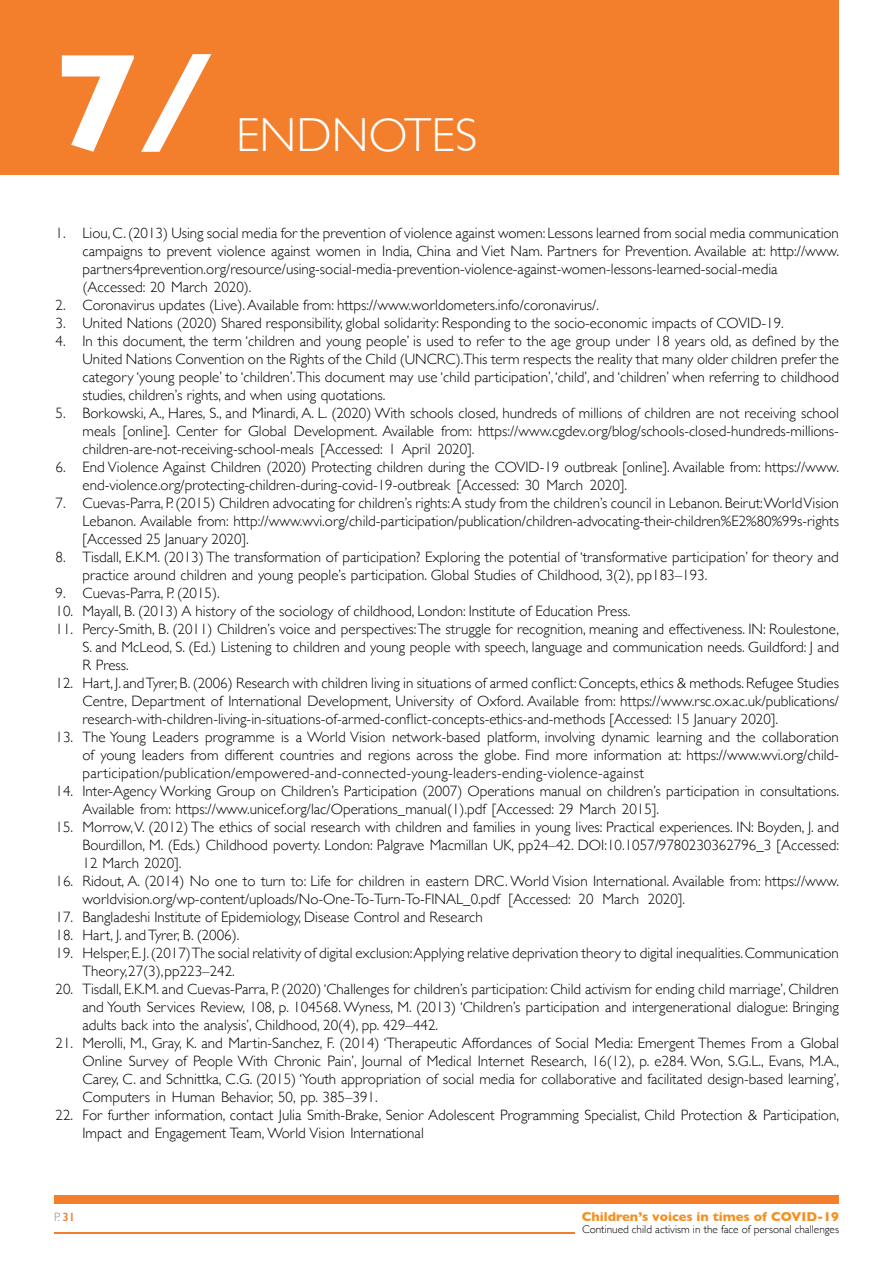
<style>
.page{position:relative;width:893px;height:1263px;background:#fff}
.page>*{position:absolute;margin:0;border:0;box-sizing:border-box;transform-origin:0 0}
.t1{font:700 140.55px "Gill Sans";color:#fff}
.t2{font:300 47.7px "Gill Sans";color:#fff}
.t3{font:300 15px/18px "Gill Sans";color:#000;text-align:justify}
.t4{font:700 13.05px "Gill Sans";color:#f78f1f}
.t5{font:300 12px "Gill Sans";color:#968a7e}
.t6{font:300 11.25px "Gill Sans";color:#000}
.s1{font-weight:600;color:#f37f2c}
</style>
<div class="page">
<div style="left:54px;top:1195px;width:785px;height:9px;background:#f37f2c"></div>
<hr style="left:54px;top:1232px;width:520px;height:1px;background:#f37f2c">
<div style="left:0;top:0;width:839px;height:174px;background:#f37f2c"></div>
<h1 class="t1" style="left:56px;top:-8px;width:159px">7/</h1>
<h2 class="t2" style="left:236px;top:97px;width:243px">ENDNOTES</h2>
<p class="t3" style="left:83px;top:223px;width:758px;text-align:left;text-indent:-27px">1. Liou, C. (2013) Using social media for the prevention of violence against women: Lessons learned from social media communication campaigns to prevent violence against women in India, China and Viet Nam. Partners for Prevention. Available at: http://www. partners4prevention.org/resource/using-social-media-prevention-violence-against-women-lessons-learned-social-media (Accessed: 20 March 2020).</p>
<p class="t3" style="left:56px;top:295px;width:545px">2. Coronavirus updates (Live). Available from: https://www.worldometers.info/coronavirus/.</p>
<p class="t3" style="left:56px;top:313px;width:730px">3. United Nations (2020) Shared responsibility, global solidarity: Responding to the socio-economic impacts of COVID-19.</p>
<p class="t3" style="left:83px;top:331px;width:758px;text-indent:-27px">4. In this document, the term ‘children and young people’ is used to refer to the age group under 18 years old, as defined by the United Nations Convention on the Rights of the Child (UNCRC).This term respects the reality that many older children prefer the category ‘young people’ to ‘children’. This document may use ‘child participation’, ‘child’, and ‘children’ when referring to childhood studies, children’s rights, and when using quotations.</p>
<p class="t3" style="left:83px;top:403px;width:758px;text-indent:-27px">5. Borkowski, A., Hares, S., and Minardi, A. L. (2020) With schools closed, hundreds of millions of children are not receiving school meals [online]. Center for Global Development. Available from: https://www.cgdev.org/blog/schools-closed-hundreds-millions&shy;children-are-not-receiving-school-meals [Accessed: 1 April 2020].</p>
<p class="t3" style="left:83px;top:457px;width:758px;text-indent:-27px">6. End Violence Against Children (2020) Protecting children during the COVID-19 outbreak [online]. Available from: https://www. end-violence.org/protecting-children-during-covid-19-outbreak [Accessed: 30 March 2020].</p>
<p class="t3" style="left:83px;top:493px;width:758px;text-indent:-27px">7. Cuevas-Parra, P. (2015) Children advocating for children’s rights: A study from the children’s council in Lebanon. Beirut:World Vision Lebanon. Available from: http://www.wvi.org/child-participation/publication/children-advocating-their-children%E2%80%99s-rights [Accessed 25 January 2020].</p>
<p class="t3" style="left:83px;top:547px;width:758px;text-indent:-27px">8. Tisdall, E.K.M. (2013) The transformation of participation? Exploring the potential of ‘transformative participation’ for theory and practice around children and young people’s participation. Global Studies of Childhood, 3(2), pp183–193.</p>
<p class="t3" style="left:56px;top:583px;width:166px">9. Cuevas-Parra, P. (2015).</p>
<p class="t3" style="left:56px;top:601px;width:577px">10. Mayall, B. (2013) A history of the sociology of childhood, London: Institute of Education Press.</p>
<p class="t3" style="left:83px;top:619px;width:758px;text-indent:-27px">11. Percy-Smith, B. (2011) Children’s voice and perspectives: The struggle for recognition, meaning and effectiveness. IN: Roulestone, S. and McLeod, S. (Ed.) Listening to children and young people with speech, language and communication needs. Guildford: J and R Press.</p>
<p class="t3" style="left:83px;top:673px;width:758px;text-indent:-27px">12. Hart, J. and Tyrer, B. (2006) Research with children living in situations of armed conflict: Concepts, ethics &amp; methods. Refugee Studies Centre, Department of International Development, University of Oxford. Available from: https://www.rsc.ox.ac.uk/publications/ research-with-children-living-in-situations-of-armed-conflict-concepts-ethics-and-methods [Accessed: 15 January 2020].</p>
<p class="t3" style="left:83px;top:727px;width:758px;text-indent:-27px">13. The Young Leaders programme is a World Vision network-based platform, involving dynamic learning and the collaboration of young leaders from different countries and regions across the globe. Find more information at: https://www.wvi.org/child&shy;participation/publication/empowered-and-connected-young-leaders-ending-violence-against</p>
<p class="t3" style="left:83px;top:781px;width:758px;text-indent:-27px">14. Inter-Agency Working Group on Children’s Participation (2007) Operations manual on children’s participation in consultations.<br>Available from: https://www.unicef.org/lac/Operations_manual(1).pdf [Accessed: 29 March 2015].</p>
<p class="t3" style="left:83px;top:817px;width:758px;text-indent:-27px">15. Morrow, V. (2012) The ethics of social research with children and families in young lives: Practical experiences. IN: Boyden, J. and Bourdillon, M. (Eds.) Childhood poverty. London: Palgrave Macmillan UK, pp24–42. DOI:10.1057/9780230362796_3 [Accessed:<br>12 March 2020].</p>
<p class="t3" style="left:83px;top:871px;width:758px;text-indent:-27px">16. Ridout, A. (2014) No one to turn to: Life for children in eastern DRC. World Vision International. Available from: https://www. worldvision.org/wp-content/uploads/No-One-To-Turn-To-FINAL_0.pdf [Accessed: 20 March 2020].</p>
<p class="t3" style="left:56px;top:907px;width:429px">17. Bangladeshi Institute of Epidemiology, Disease Control and Research</p>
<p class="t3" style="left:56px;top:925px;width:185px">18. Hart, J. and Tyrer, B. (2006).</p>
<p class="t3" style="left:83px;top:943px;width:758px;text-indent:-27px">19. Helsper, E. J. (2017) The social relativity of digital exclusion:Applying relative deprivation theory to digital inequalities. Communication<br>Theory, 27(3), pp223–242.</p>
<p class="t3" style="left:83px;top:979px;width:758px;text-indent:-27px">20. Tisdall, E.K.M. and Cuevas-Parra, P. (2020) ‘Challenges for children’s participation: Child activism for ending child marriage’, Children and Youth Services Review, 108, p. 104568. Wyness, M. (2013) ‘Children’s participation and intergenerational dialogue: Bringing adults back into the analysis’, Childhood, 20(4), pp. 429–442.</p>
<p class="t3" style="left:83px;top:1033px;width:758px;text-indent:-27px">21. Merolli, M., Gray, K. and Martin-Sanchez, F. (2014) ‘Therapeutic Affordances of Social Media: Emergent Themes From a Global Online Survey of People With Chronic Pain’, Journal of Medical Internet Research, 16(12), p. e284. Won, S.G.L., Evans, M.A., Carey, C. and Schnittka, C.G. (2015) ‘Youth appropriation of social media for collaborative and facilitated design-based learning’, Computers in Human Behavior, 50, pp. 385–391.</p>
<p class="t3" style="left:83px;top:1105px;width:758px;text-indent:-27px">22. For further information, contact Julia Smith-Brake, Senior Adolescent Programming Specialist, Child Protection &amp; Participation,<br>Impact and Engagement Team, World Vision International</p>
<p class="t5" style="left:54px;top:1207px;width:23px">P. <span class="s1">31</span></p>
<p class="t4" style="left:582px;top:1206px;width:259px">Children’s voices in times of COVID-19</p>
<p class="t6" style="left:582px;top:1221px;width:258px">Continued child activism in the face of personal challenges</p>
</div>
